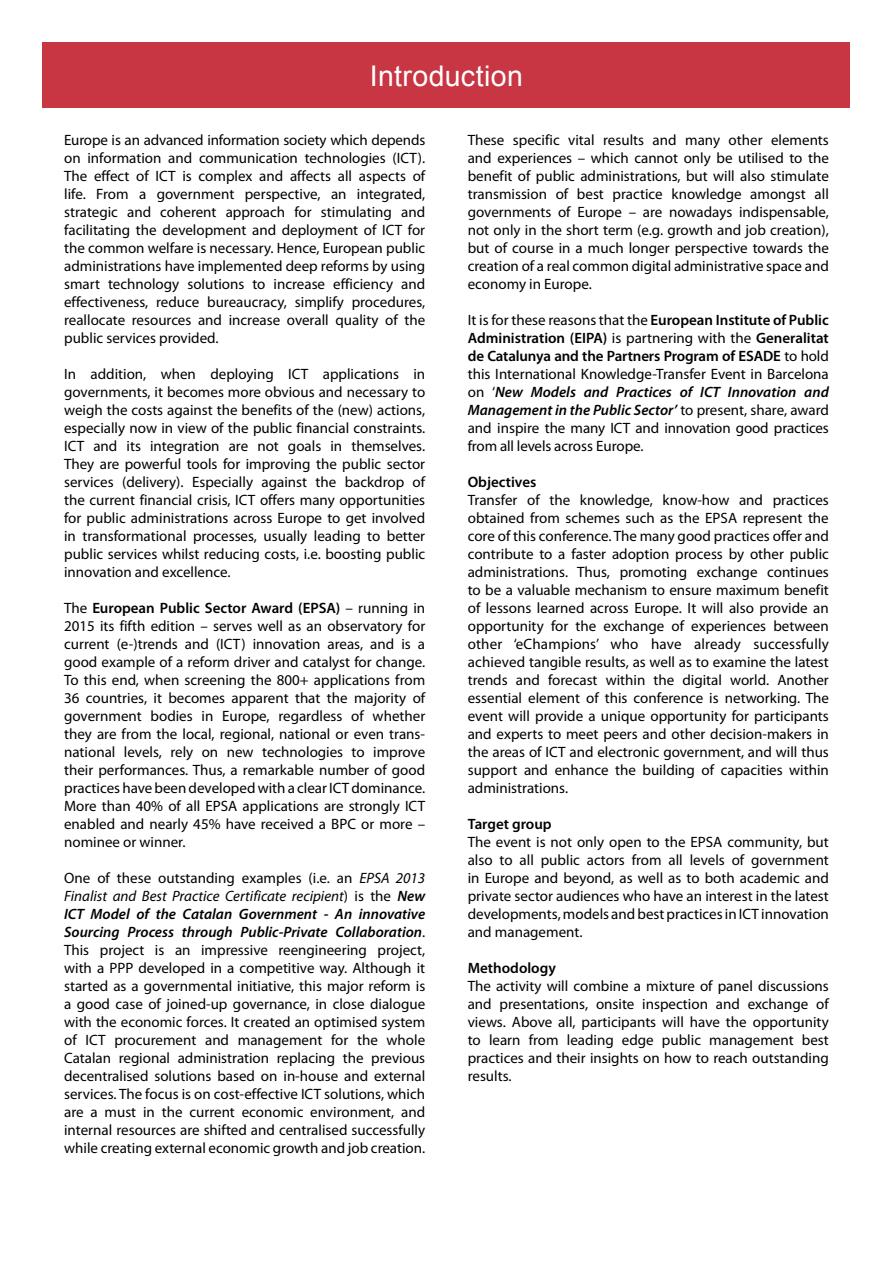
<style>
.page{position:relative;width:893px;height:1263px;background:#fff}
.page>*{position:absolute;margin:0;border:0;box-sizing:border-box;transform-origin:0 0}
.t1{font:28.5px "Arial";letter-spacing:.015em;color:#fff}
.t2{font:15px/18px "Myriad Pro";color:#000;text-align:justify}
.t3{font:600 15px "Myriad Pro";color:#000}
.s1{font-weight:600}
.s2{font-style:italic}
.s3{font-weight:600;font-style:italic}
</style>
<div class="page">
<div style="left:43px;top:43px;width:807px;height:65px;background:#c73642"></div>
<h1 class="t1" style="left:370px;top:57px;width:155px">Introduction</h1>
<p class="t2" style="left:64px;top:131px;width:363px">Europe is an advanced information society which depends on information and communication technologies (ICT).<br>The effect of ICT is complex and affects all aspects of life. From a government perspective, an integrated, strategic and coherent approach for stimulating and facilitating the development and deployment of ICT for the common welfare is necessary. Hence, European public administrations have implemented deep reforms by using smart technology solutions to increase efficiency and effectiveness, reduce bureaucracy, simplify procedures, reallocate resources and increase overall quality of the public services provided.</p>
<p class="t2" style="left:64px;top:365px;width:363px">In addition, when deploying ICT applications in governments, it becomes more obvious and necessary to weigh the costs against the benefits of the (new) actions, especially now in view of the public financial constraints.<br>ICT and its integration are not goals in themselves.<br>They are powerful tools for improving the public sector services (delivery). Especially against the backdrop of the current financial crisis, ICT offers many opportunities for public administrations across Europe to get involved in transformational processes, usually leading to better public services whilst reducing costs, i.e. boosting public innovation and excellence.</p>
<p class="t2" style="left:64px;top:599px;width:363px">The <span class="s1">European Public Sector Award (EPSA)</span> – running in 2015 its fifth edition – serves well as an observatory for current (e-)trends and (ICT) innovation areas, and is a good example of a reform driver and catalyst for change.<br>To this end, when screening the 800+ applications from 36 countries, it becomes apparent that the majority of government bodies in Europe, regardless of whether they are from the local, regional, national or even trans&shy;national levels, rely on new technologies to improve their performances. Thus, a remarkable number of good practices have been developed with a clear ICT dominance.<br>More than 40% of all EPSA applications are strongly ICT enabled and nearly 45% have received a BPC or more – nominee or winner.</p>
<p class="t2" style="left:64px;top:869px;width:363px">One of these outstanding examples (i.e. an <span class="s2">EPSA 2013<br>Finalist and Best Practice Certificate recipient</span>) is the <span class="s3">New ICT Model of the Catalan Government - An innovative Sourcing Process through Public-Private Collaboration</span>.<br>This project is an impressive reengineering project, with a PPP developed in a competitive way. Although it started as a governmental initiative, this major reform is a good case of joined-up governance, in close dialogue with the economic forces. It created an optimised system of ICT procurement and management for the whole Catalan regional administration replacing the previous decentralised solutions based on in-house and external services. The focus is on cost-effective ICT solutions, which are a must in the current economic environment, and internal resources are shifted and centralised successfully while creating external economic growth and job creation.</p>
<p class="t2" style="left:468px;top:131px;width:363px">These specific vital results and many other elements and experiences – which cannot only be utilised to the benefit of public administrations, but will also stimulate transmission of best practice knowledge amongst all governments of Europe – are nowadays indispensable, not only in the short term (e.g. growth and job creation), but of course in a much longer perspective towards the creation of a real common digital administrative space and economy in Europe.</p>
<p class="t2" style="left:468px;top:311px;width:363px">It is for these reasons that the <span class="s1">European Institute of Public Administration (EIPA)</span> is partnering with the <span class="s1">Generalitat de Catalunya and the Partners Program of ESADE</span> to hold this International Knowledge-Transfer Event in Barcelona on ‘<span class="s3">New Models and Practices of ICT Innovation and Management in the Public Sector’</span> to present, share, award and inspire the many ICT and innovation good practices from all levels across Europe.</p>
<p class="t3" style="left:468px;top:473px;width:70px">Objectives</p>
<p class="t2" style="left:468px;top:491px;width:363px">Transfer of the knowledge, know-how and practices obtained from schemes such as the EPSA represent the core of this conference. The many good practices offer and contribute to a faster adoption process by other public administrations. Thus, promoting exchange continues to be a valuable mechanism to ensure maximum benefit of lessons learned across Europe. It will also provide an opportunity for the exchange of experiences between other ‘eChampions’ who have already successfully achieved tangible results, as well as to examine the latest trends and forecast within the digital world. Another essential element of this conference is networking. The event will provide a unique opportunity for participants and experts to meet peers and other decision-makers in the areas of ICT and electronic government, and will thus support and enhance the building of capacities within administrations.</p>
<p class="t3" style="left:468px;top:815px;width:85px">Target group</p>
<p class="t2" style="left:468px;top:833px;width:363px">The event is not only open to the EPSA community, but also to all public actors from all levels of government in Europe and beyond, as well as to both academic and private sector audiences who have an interest in the latest developments, models and best practices in ICT innovation and management.</p>
<p class="t3" style="left:468px;top:959px;width:90px">Methodology</p>
<p class="t2" style="left:468px;top:977px;width:363px">The activity will combine a mixture of panel discussions and presentations, onsite inspection and exchange of views. Above all, participants will have the opportunity to learn from leading edge public management best practices and their insights on how to reach outstanding results.</p>
</div>
